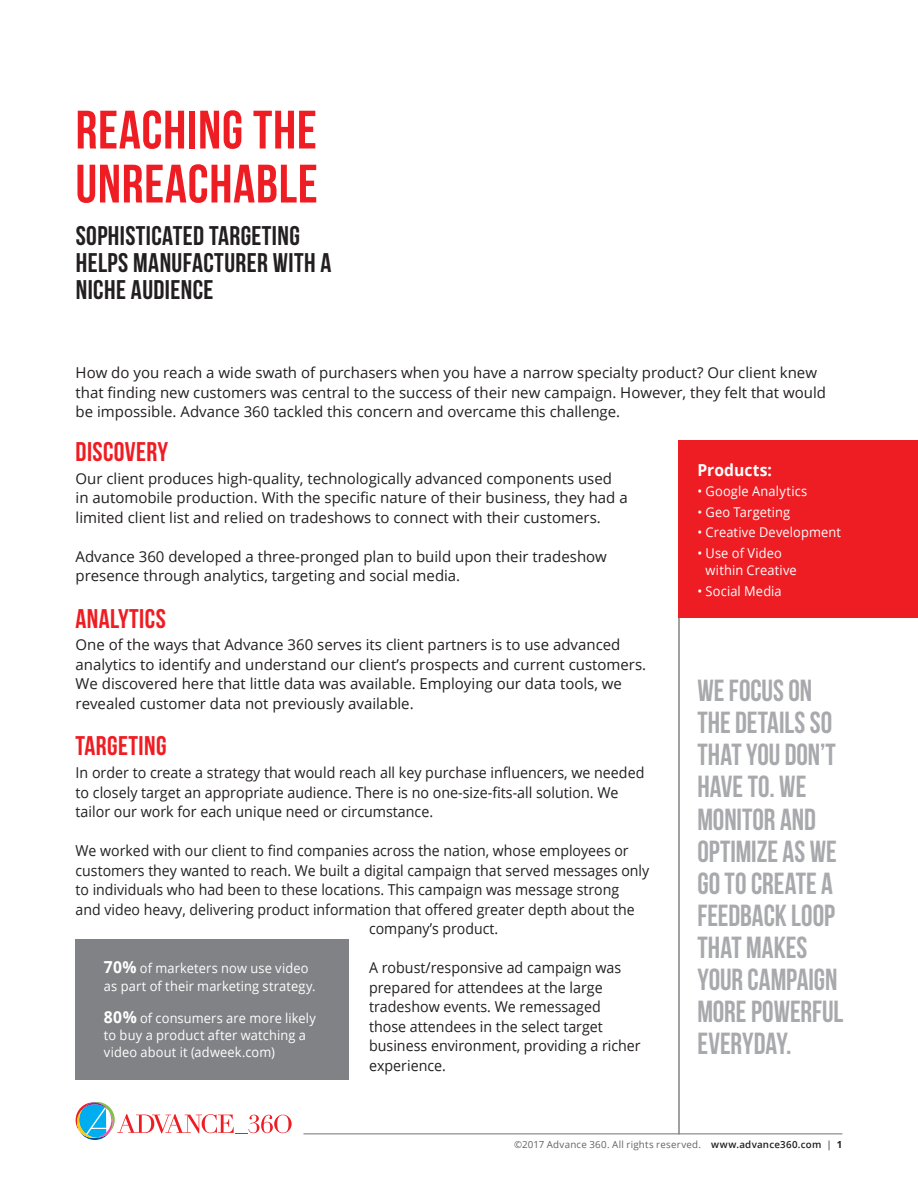
<style>
.page{position:relative;width:918px;height:1188px;background:#fff}
.page>*{position:absolute;margin:0;border:0;box-sizing:border-box;transform-origin:0 0}
.t1{font:54px/54px "Bebas Neue";letter-spacing:.015em;color:#ee1d23}
.t2{font:30.45px/32.1px "Bebas Neue";color:#a8a9ad;scale:.95 1}
.t3{font:27px/27px "Bebas Neue";letter-spacing:.015em;color:#231f20}
.t4{font:27px "Bebas Neue";letter-spacing:.015em;color:#ee1d23}
.t5{font:700 16.5px "Open Sans";letter-spacing:.005em;color:#fff;scale:.95 1}
.t6{font:15px/19.5px "Open Sans";color:#231f20}
.t7{font:15px/19.5px "Open Sans";color:#231f20;scale:.95 1}
.t8{font:15px "Open Sans";color:#231f20;scale:.94 1}
.t9{font:13.5px/17.2px "Open Sans";letter-spacing:.01em;color:#fff;scale:.95 1}
.t10{font:9.75px "Open Sans";letter-spacing:.025em;color:#636366}
.s1{font-weight:700;font-size:16.5px}
.s2{font-weight:600;color:#231f20}
.s3{color:#231f20}
.s4{font-weight:700;color:#231f20}
</style>
<div class="page">
<hr style="left:303px;top:1133px;width:539px;height:1px;background:#808285">
<svg style="left:76px;top:1102px;width:216px;height:38px"></svg>
<hr style="left:678px;top:441px;width:2px;height:693px;background:#808285">
<div style="left:679px;top:441px;width:239px;height:177px;background:#ee1d23"></div>
<div style="left:76px;top:940px;width:273px;height:140px;background:#808285"></div>
<h1 class="t1" style="left:76px;top:102px;width:244px">REACHING THE<br>UNREACHABLE</h1>
<h3 class="t3" style="left:76px;top:222px;width:257px">SOPHISTICATED TARGETING<br>HELPS MANUFACTURER WITH A<br>NICHE AUDIENCE</h3>
<p class="t6" style="left:76px;top:363px;width:752px">How do you reach a wide swath of purchasers when you have a narrow specialty product? Our client knew that finding new customers was central to the success of their new campaign. However, they felt that would be impossible. Advance 360 tackled this concern and overcame this challenge.</p>
<h3 class="t4" style="left:76px;top:437px;width:94px">DISCOVERY</h3>
<p class="t6" style="left:76px;top:468px;width:554px">Our client produces high-quality, technologically advanced components used in automobile production. With the specific nature of their business, they had a limited client list and relied on tradeshows to connect with their customers.</p>
<p class="t6" style="left:76px;top:546px;width:533px">Advance 360 developed a three-pronged plan to build upon their tradeshow presence through analytics, targeting and social media.</p>
<h3 class="t4" style="left:76px;top:603px;width:92px">ANALYTICS</h3>
<p class="t6" style="left:76px;top:635px;width:572px">One of the ways that Advance 360 serves its client partners is to use advanced analytics to identify and understand our client’s prospects and current customers.<br>We discovered here that little data was available. Employing our data tools, we revealed customer data not previously available.</p>
<h3 class="t4" style="left:76px;top:731px;width:92px">TARGETING</h3>
<p class="t7" style="left:76px;top:763px;width:600px">In order to create a strategy that would reach all key purchase influencers, we needed to closely target an appropriate audience. There is no one-size-fits-all solution. We tailor our work for each unique need or circumstance.</p>
<p class="t8" style="left:76px;top:840px;width:590px">We worked with our client to find companies across the nation, whose employees or</p>
<p class="t8" style="left:76px;top:860px;width:612px">customers they wanted to reach. We built a digital campaign that served messages only</p>
<p class="t8" style="left:76px;top:879px;width:580px">to individuals who had been to these locations. This campaign was message strong</p>
<p class="t8" style="left:76px;top:899px;width:596px">and video heavy, delivering product information that offered greater depth about the</p>
<p class="t8" style="left:369px;top:918px;width:139px">company’s product.</p>
<p class="t7" style="left:369px;top:958px;width:288px">A robust/responsive ad campaign was prepared for attendees at the large tradeshow events. We remessaged those attendees in the select target business environment, providing a richer experience.</p>
<p class="t9" style="left:104px;top:959px;width:224px"><span class="s1">70%</span> of marketers now use video as part of their marketing strategy.</p>
<p class="t9" style="left:104px;top:1009px;width:225px"><span class="s1">80%</span> of consumers are more likely to buy a product after watching a video about it (adweek.com)</p>
<p class="t5" style="left:697px;top:458px;width:80px">Products:</p>
<p class="t9" style="left:697px;top:483px;width:117px">• Google Analytics</p>
<p class="t9" style="left:697px;top:503px;width:99px">• Geo Targeting</p>
<p class="t9" style="left:697px;top:524px;width:153px">• Creative Development</p>
<p class="t9" style="left:706px;top:544px;width:97px;text-indent:-8px">• Use of Video within Creative</p>
<p class="t9" style="left:697px;top:582px;width:90px">• Social Media</p>
<h2 class="t2" style="left:697px;top:674px;width:155px">WE FOCUS ON<br>THE DETAILS SO<br>THAT YOU DON’T<br>HAVE TO. WE<br>MONITOR AND<br>OPTIMIZE AS WE<br>GO TO CREATE A<br>FEEDBACK LOOP<br>THAT MAKES<br>YOUR CAMPAIGN<br>MORE POWERFUL<br>EVERYDAY.</h2>
<p class="t10" style="left:514px;top:1137px;width:330px">©2017 Advance 360. All rights reserved. <span class="s2">www.advance360.com</span> <span class="s3">|</span> <span class="s4">1</span></p>
</div>
